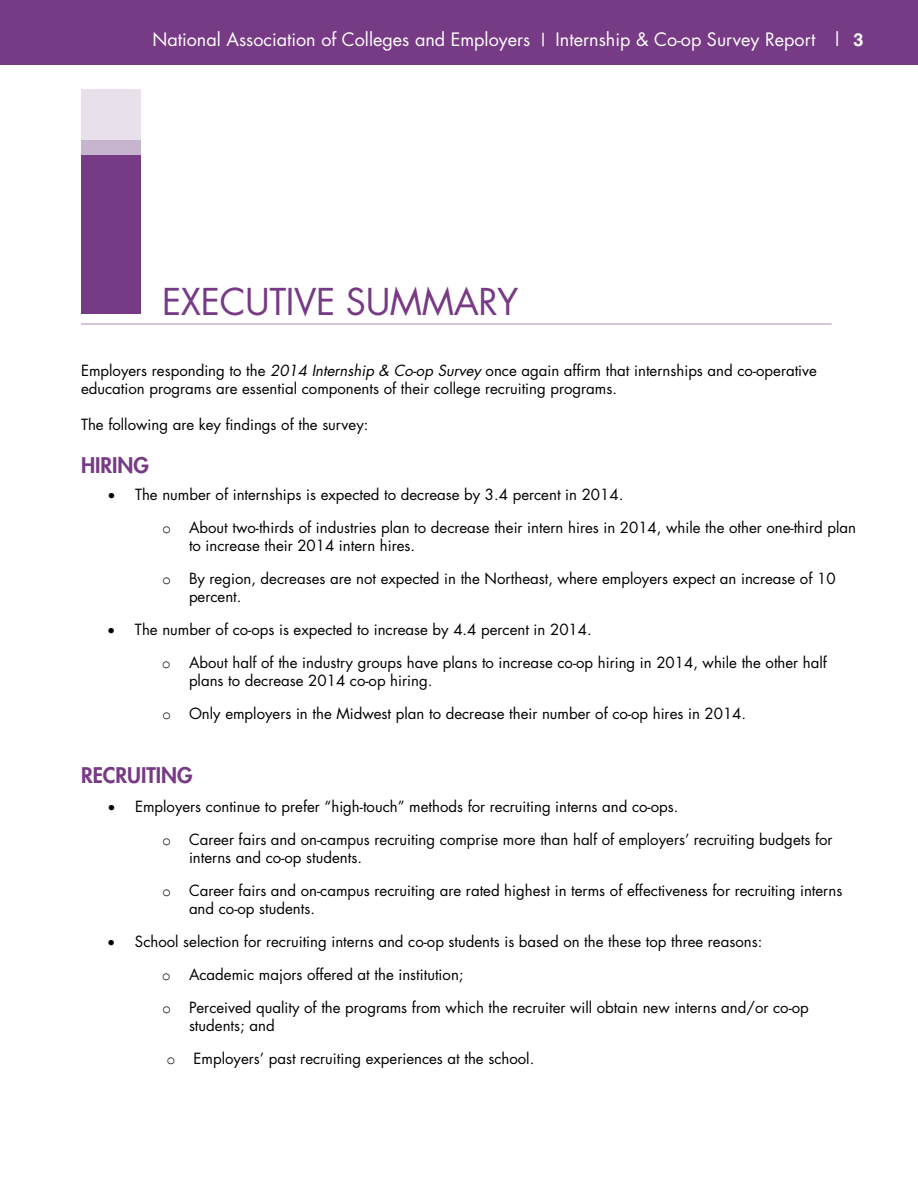
<style>
.page{position:relative;width:918px;height:1188px;background:#fff}
.page>*{position:absolute;margin:0;border:0;box-sizing:border-box;transform-origin:0 0}
.t1{font:36px "Futura";letter-spacing:-.01em;color:#773a85}
.t2{font:800 21px "Futura";color:#773a85}
.t3{font:18px "Futura";color:#fff}
.t4{font:15px/18px "Futura";color:#000}
.s1{font-family:"Helvetica"}
.s2{font-family:"Helvetica";font-weight:700}
.s3{font-style:italic}
.s4{font-family:"Courier New"}
</style>
<div class="page">
<div style="left:0;top:0;width:918px;height:65px;background:#773a85"></div>
<div style="left:81px;top:153px;width:59px;height:161px;background:#773a85"></div>
<div style="left:81px;top:90px;width:59px;height:51px;background:#e8e1ec"></div>
<div style="left:81px;top:140px;width:59px;height:15px;background:#c7b4cf"></div>
<hr style="left:81px;top:323px;width:751px;height:2px;background:#c7b4cf">
<p class="t3" style="left:152px;top:27px;width:713px">National Association of Colleges and Employers <span class="s1">|</span> Internship &amp; Co-op Survey Report | <span class="s2">3</span></p>
<h1 class="t1" style="left:162px;top:277px;width:358px">EXECUTIVE SUMMARY</h1>
<p class="t4" style="left:81px;top:362px;width:737px">Employers responding to the <span class="s3">2014 Internship &amp; Co-op Survey</span> once again affirm that internships and co-operative education programs are essential components of their college recruiting programs.</p>
<p class="t4" style="left:81px;top:416px;width:289px">The following are key findings of the survey:</p>
<h2 class="t2" style="left:81px;top:452px;width:69px">HIRING</h2>
<p class="t4" style="left:108px;top:486px;width:517px">• The number of internships is expected to decrease by 3.4 percent in 2014.</p>
<p class="t4" style="left:189px;top:519px;width:669px;text-indent:-27px"><span class="s4">o</span> About two-thirds of industries plan to decrease their intern hires in 2014, while the other one-third plan to increase their 2014 intern hires.</p>
<p class="t4" style="left:189px;top:570px;width:648px;text-indent:-27px"><span class="s4">o</span> By region, decreases are not expected in the Northeast, where employers expect an increase of 10 percent.</p>
<p class="t4" style="left:108px;top:621px;width:485px">• The number of co-ops is expected to increase by 4.4 percent in 2014.</p>
<p class="t4" style="left:189px;top:654px;width:640px;text-indent:-27px"><span class="s4">o</span> About half of the industry groups have plans to increase co-op hiring in 2014, while the other half plans to decrease 2014 co-op hiring.</p>
<p class="t4" style="left:162px;top:705px;width:586px"><span class="s4">o</span> Only employers in the Midwest plan to decrease their number of co-op hires in 2014.</p>
<h2 class="t2" style="left:81px;top:761px;width:113px">RECRUITING</h2>
<p class="t4" style="left:108px;top:797px;width:572px">• Employers continue to prefer “high-touch” methods for recruiting interns and co-ops.</p>
<p class="t4" style="left:189px;top:830px;width:645px;text-indent:-27px"><span class="s4">o</span> Career fairs and on-campus recruiting comprise more than half of employers’ recruiting budgets for interns and co-op students.</p>
<p class="t4" style="left:189px;top:881px;width:655px;text-indent:-27px"><span class="s4">o</span> Career fairs and on-campus recruiting are rated highest in terms of effectiveness for recruiting interns and co-op students.</p>
<p class="t4" style="left:108px;top:932px;width:656px">• School selection for recruiting interns and co-op students is based on the these top three reasons:</p>
<p class="t4" style="left:162px;top:965px;width:303px"><span class="s4">o</span> Academic majors offered at the institution;</p>
<p class="t4" style="left:189px;top:998px;width:621px;text-indent:-27px"><span class="s4">o</span> Perceived quality of the programs from which the recruiter will obtain new interns and/or co-op students; and</p>
<p class="t4" style="left:167px;top:1049px;width:369px"><span class="s4">o</span> Employers’ past recruiting experiences at the school.</p>
</div>
